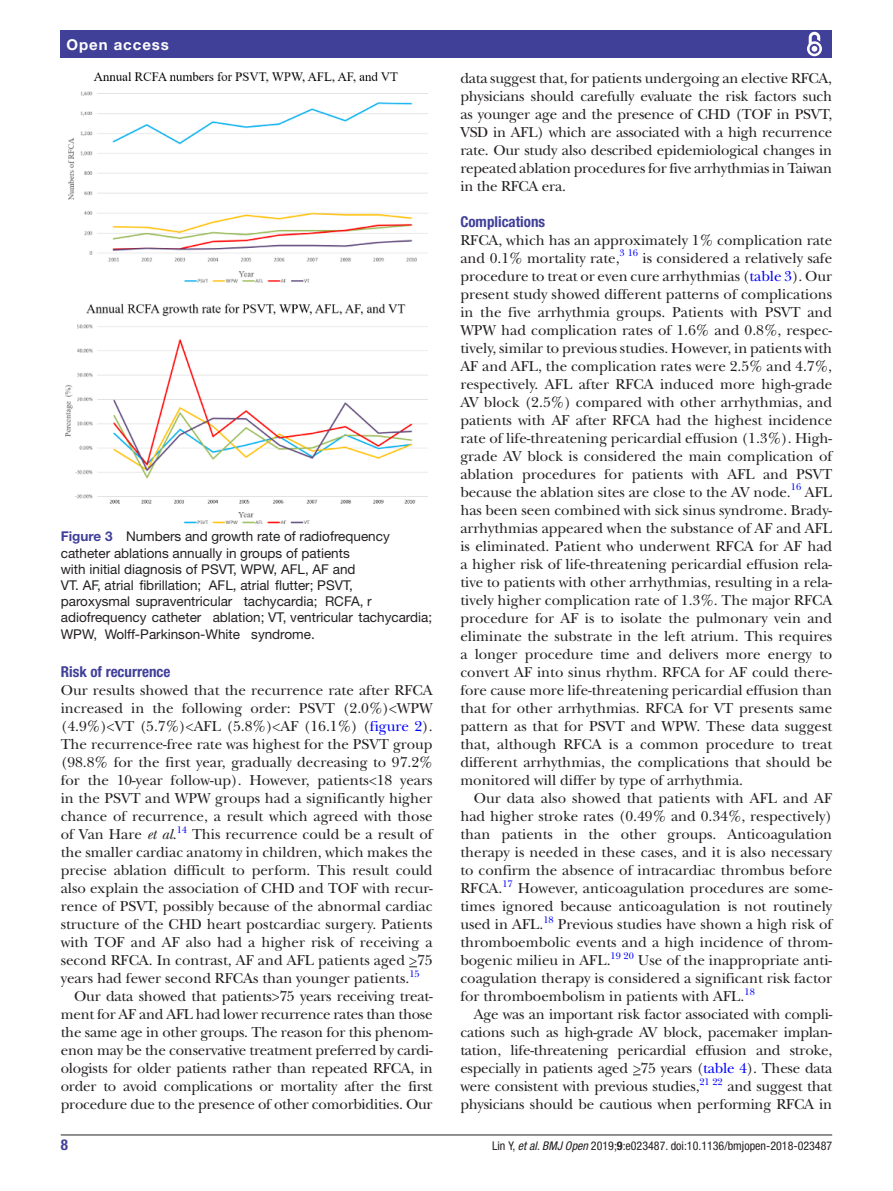
<style>
.page{position:relative;width:893px;height:1191px;background:#fff}
.page>*{position:absolute;margin:0;border:0;box-sizing:border-box;transform-origin:0 0}
.t1{font:15px/18px "New Baskerville";color:#231f20;text-align:justify}
.t2{font:700 condensed 15px "Helvetica Neue LT Std";color:#414099}
.t3{font:700 15px "Helvetica Neue LT Std";letter-spacing:.065em;color:#fff}
.t4{font:13.5px/16.2px "Helvetica Neue LT Std";color:#231f20}
.t5{font:condensed 12px "Helvetica Neue LT Std";color:#231f20}
.t6{font:9.9px "New Baskerville";color:#00f}
.s1{font-weight:700;color:#414099}
.s2{color:#00f}
.s3{font-style:italic}
.s4{font-weight:700}
</style>
<div class="page">
<hr style="left:61px;top:1134px;width:771px;height:1px;background:#231f20">
<div style="left:61px;top:31px;width:771px;height:27px;background:#414099"></div>
<svg style="left:807px;top:31px;width:15px;height:26px"></svg>
<img style="left:66px;top:73px;width:361px;height:451px">
<p class="t3" style="left:66px;top:35px;width:104px">Open access</p>
<p class="t4" style="left:61px;top:528px;width:373px"><span class="s1">Figure 3</span> Numbers and growth rate of radiofrequency catheter ablations annually in groups of patients<br>with initial diagnosis of PSVT, WPW, AFL, AF and<br>VT. AF, atrial fibrillation; AFL, atrial flutter; PSVT,<br>paroxysmal supraventricular tachycardia; RCFA, r adiofrequency catheter ablation; VT, ventricular tachycardia; WPW, Wolff-Parkinson-White syndrome.</p>
<p class="t2" style="left:61px;top:663px;width:111px">Risk of recurrence</p>
<p class="t1" style="left:61px;top:681px;width:373px">Our results showed that the recurrence rate after RFCA increased in the following order: PSVT (2.0%)&lt;WPW (4.9%)&lt;VT (5.7%)&lt;AFL (5.8%)&lt;AF (16.1%) (<span class="s2">figure 2</span>).<br>The recurrence-free rate was highest for the PSVT group (98.8% for the first year, gradually decreasing to 97.2% for the 10-year follow-up). However, patients&lt;18 years in the PSVT and WPW groups had a significantly higher chance of recurrence, a result which agreed with those of Van Hare <span class="s3">et al</span>.</p>
<p class="t6" style="left:177px;top:823px;width:12px">14</p>
<p class="t1" style="left:192px;top:825px;width:242px">This recurrence could be a result of</p>
<p class="t1" style="left:61px;top:843px;width:373px">the smaller cardiac anatomy in children, which makes the</p>
<p class="t1" style="left:61px;top:861px;width:373px">precise ablation difficult to perform. This result could</p>
<p class="t1" style="left:61px;top:879px;width:373px">also explain the association of CHD and TOF with recur-</p>
<p class="t1" style="left:61px;top:897px;width:373px">rence of PSVT, possibly because of the abnormal cardiac</p>
<p class="t1" style="left:61px;top:915px;width:373px">structure of the CHD heart postcardiac surgery. Patients</p>
<p class="t1" style="left:61px;top:933px;width:373px">with TOF and AF also had a higher risk of receiving a</p>
<p class="t1" style="left:61px;top:951px;width:373px">second RFCA. In contrast, AF and AFL patients aged &gt;75</p>
<p class="t1" style="left:61px;top:969px;width:360px">years had fewer second RFCAs than younger patients.<sup>15</sup></p>
<p class="t1" style="left:74px;top:987px;width:360px">Our data showed that patients&gt;75 years receiving treat-</p>
<p class="t1" style="left:61px;top:1005px;width:373px">ment for AF and AFL had lower recurrence rates than those</p>
<p class="t1" style="left:61px;top:1023px;width:373px">the same age in other groups. The reason for this phenom-</p>
<p class="t1" style="left:61px;top:1041px;width:373px">enon may be the conservative treatment preferred by cardi-</p>
<p class="t1" style="left:61px;top:1059px;width:373px">ologists for older patients rather than repeated RFCA, in</p>
<p class="t1" style="left:61px;top:1077px;width:373px">order to avoid complications or mortality after the first</p>
<p class="t1" style="left:61px;top:1095px;width:373px">procedure due to the presence of other comorbidities. Our</p>
<p class="t1" style="left:460px;top:69px;width:373px">data suggest that, for patients undergoing an elective RFCA, physicians should carefully evaluate the risk factors such as younger age and the presence of CHD (TOF in PSVT, VSD in AFL) which are associated with a high recurrence rate. Our study also described epidemiological changes in repeated ablation procedures for five arrhythmias in Taiwan in the RFCA era.</p>
<p class="t2" style="left:460px;top:213px;width:86px">Complications</p>
<p class="t1" style="left:460px;top:231px;width:373px">RFCA, which has an approximately 1% complication rate and 0.1% mortality rate,</p>
<p class="t6" style="left:620px;top:247px;width:20px">3 16</p>
<p class="t1" style="left:460px;top:249px;width:373px;text-indent:182px">is considered a relatively safe procedure to treat or even cure arrhythmias (<span class="s2">table 3</span>). Our present study showed different patterns of complications in the five arrhythmia groups. Patients with PSVT and WPW had complication rates of 1.6% and 0.8%, respec&shy;tively, similar to previous studies. However, in patients with AF and AFL, the complication rates were 2.5% and 4.7%, respectively. AFL after RFCA induced more high-grade AV block (2.5%) compared with other arrhythmias, and patients with AF after RFCA had the highest incidence rate of life-threatening pericardial effusion (1.3%). High&shy;grade AV block is considered the main complication of ablation procedures for patients with AFL and PSVT because the ablation sites are close to the AV node.<sup>16</sup> AFL has been seen combined with sick sinus syndrome. Brady&shy;arrhythmias appeared when the substance of AF and AFL is eliminated. Patient who underwent RFCA for AF had a higher risk of life-threatening pericardial effusion rela&shy;tive to patients with other arrhythmias, resulting in a rela&shy;tively higher complication rate of 1.3%. The major RFCA procedure for AF is to isolate the pulmonary vein and eliminate the substrate in the left atrium. This requires a longer procedure time and delivers more energy to convert AF into sinus rhythm. RFCA for AF could there&shy;fore cause more life-threatening pericardial effusion than that for other arrhythmias. RFCA for VT presents same pattern as that for PSVT and WPW. These data suggest that, although RFCA is a common procedure to treat different arrhythmias, the complications that should be monitored will differ by type of arrhythmia.</p>
<p class="t1" style="left:460px;top:789px;width:373px;text-indent:14px">Our data also showed that patients with AFL and AF had higher stroke rates (0.49% and 0.34%, respectively) than patients in the other groups. Anticoagulation therapy is needed in these cases, and it is also necessary to confirm the absence of intracardiac thrombus before RFCA.</p>
<p class="t6" style="left:502px;top:877px;width:12px">17</p>
<p class="t1" style="left:460px;top:879px;width:373px;text-indent:57px">However, anticoagulation procedures are some&shy;times ignored because anticoagulation is not routinely used in AFL.</p>
<p class="t6" style="left:543px;top:913px;width:12px">18</p>
<p class="t1" style="left:460px;top:915px;width:373px;text-indent:98px">Previous studies have shown a high risk of thromboembolic events and a high incidence of throm&shy;bogenic milieu in AFL.</p>
<p class="t6" style="left:611px;top:949px;width:25px">19 20</p>
<p class="t1" style="left:460px;top:951px;width:373px;text-indent:177px">Use of the inappropriate anti&shy;coagulation therapy is considered a significant risk factor for thromboembolism in patients with AFL.</p>
<p class="t6" style="left:744px;top:985px;width:12px">18</p>
<p class="t1" style="left:460px;top:1005px;width:373px;text-indent:14px">Age was an important risk factor associated with compli&shy;cations such as high-grade AV block, pacemaker implan&shy;tation, life-threatening pericardial effusion and stroke, especially in patients aged &gt;75 years (<span class="s2">table 4</span>). These data were consistent with previous studies,</p>
<p class="t6" style="left:699px;top:1075px;width:25px">21 22</p>
<p class="t1" style="left:460px;top:1077px;width:373px;text-align:right">and suggest that<br>physicians should be cautious when performing RFCA in</p>
<p class="t2" style="left:61px;top:1135px;width:9px">8</p>
<p class="t5" style="left:492px;top:1138px;width:342px">Lin Y, <span class="s3">et al</span>. <span class="s3">BMJ Open</span> 2019;<span class="s4">9</span>:e023487. doi:10.1136/bmjopen-2018-023487</p>
</div>
